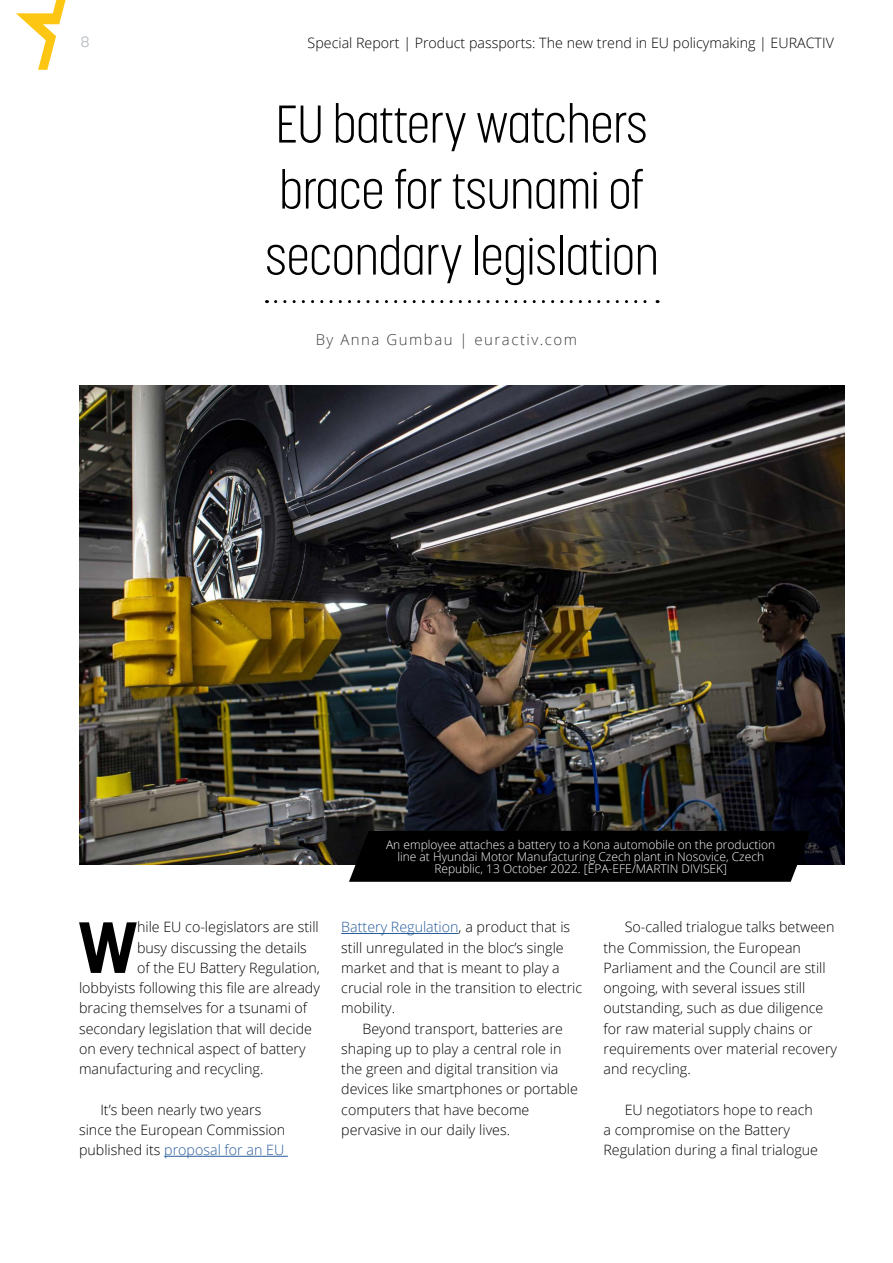
<style>
.page{position:relative;width:893px;height:1263px;background:#fff}
.page>*{position:absolute;margin:0;border:0;box-sizing:border-box;transform-origin:0 0}
.t1{font:700 71.7px "Korolev";color:#000}
.t2{font:300 52.5px/66px "Korolev Condensed";color:#000}
.t3{font:300 15px "Open Sans";letter-spacing:.1em;color:#3c3c3d}
.t4{font:300 15px "Korolev";color:#aab2b8}
.t5{font:300 14.25px/20.2px "Open Sans";color:#000}
.t6{font:300 12px/12px "Open Sans";color:#fff;text-align:center}
.s1{color:#275b9b}
</style>
<div class="page">
<svg style="left:16px;top:0;width:50px;height:70px"></svg>
<hr style="left:164px;top:1156px;width:124px;height:1px;background:#275b9b">
<hr style="left:341px;top:933px;width:118px;height:1px;background:#275b9b">
<img style="left:79px;top:386px;width:765px;height:479px">
<div style="left:349px;top:831px;width:461px;height:51px;background:#000"></div>
<svg style="left:276px;top:300px;width:382px;height:3px"></svg>
<p class="t4" style="left:81px;top:32px;width:10px">8</p>
<p class="t5" style="left:308px;top:32px;width:528px">Special Report | Product passports: The new trend in EU policymaking | EURACTIV</p>
<h2 class="t2" style="left:265px;top:91px;width:395px">EU battery watchers brace for tsunami of secondary legislation</h2>
<p class="t3" style="left:316px;top:329px;width:263px">By Anna Gumbau | euractiv.com</p>
<h1 class="t1" style="left:79px;top:902px;width:60px">W</h1>
<p class="t5" style="left:137px;top:917px;width:183px">hile EU co-legislators are still</p>
<p class="t5" style="left:137px;top:937px;width:171px">busy discussing the details</p>
<p class="t5" style="left:137px;top:957px;width:184px">of the EU Battery Regulation,</p>
<p class="t5" style="left:79px;top:977px;width:242px">lobbyists following this file are already</p>
<p class="t5" style="left:79px;top:998px;width:230px">bracing themselves for a tsunami of</p>
<p class="t5" style="left:79px;top:1018px;width:234px">secondary legislation that will decide</p>
<p class="t5" style="left:79px;top:1038px;width:228px">on every technical aspect of battery</p>
<p class="t5" style="left:79px;top:1058px;width:186px">manufacturing and recycling.</p>
<p class="t5" style="left:79px;top:1099px;width:208px;text-align:center">It’s been nearly two years<br>since the European Commission published its <span class="s1">proposal for an EU</span></p>
<p class="t6" style="left:386px;top:838px;width:391px">An employee attaches a battery to a Kona automobile on the production line at Hyundai Motor Manufacturing Czech plant in Nosovice, Czech<br>Republic, 13 October 2022. [EPA-EFE/MARTIN DIVISEK]</p>
<p class="t5" style="left:341px;top:917px;width:242px"><span class="s1">Battery Regulation</span>, a product that is still unregulated in the bloc’s single market and that is meant to play a crucial role in the transition to electric mobility.</p>
<p class="t5" style="left:341px;top:1018px;width:238px;text-indent:21px">Beyond transport, batteries are shaping up to play a central role in the green and digital transition via devices like smartphones or portable computers that have become pervasive in our daily lives.</p>
<p class="t5" style="left:603px;top:917px;width:235px;text-indent:21px">So-called trialogue talks between the Commission, the European<br>Parliament and the Council are still ongoing, with several issues still outstanding, such as due diligence for raw material supply chains or requirements over material recovery and recycling.</p>
<p class="t5" style="left:603px;top:1099px;width:216px;text-indent:21px">EU negotiators hope to reach a compromise on the Battery<br>Regulation during a final trialogue</p>
</div>
